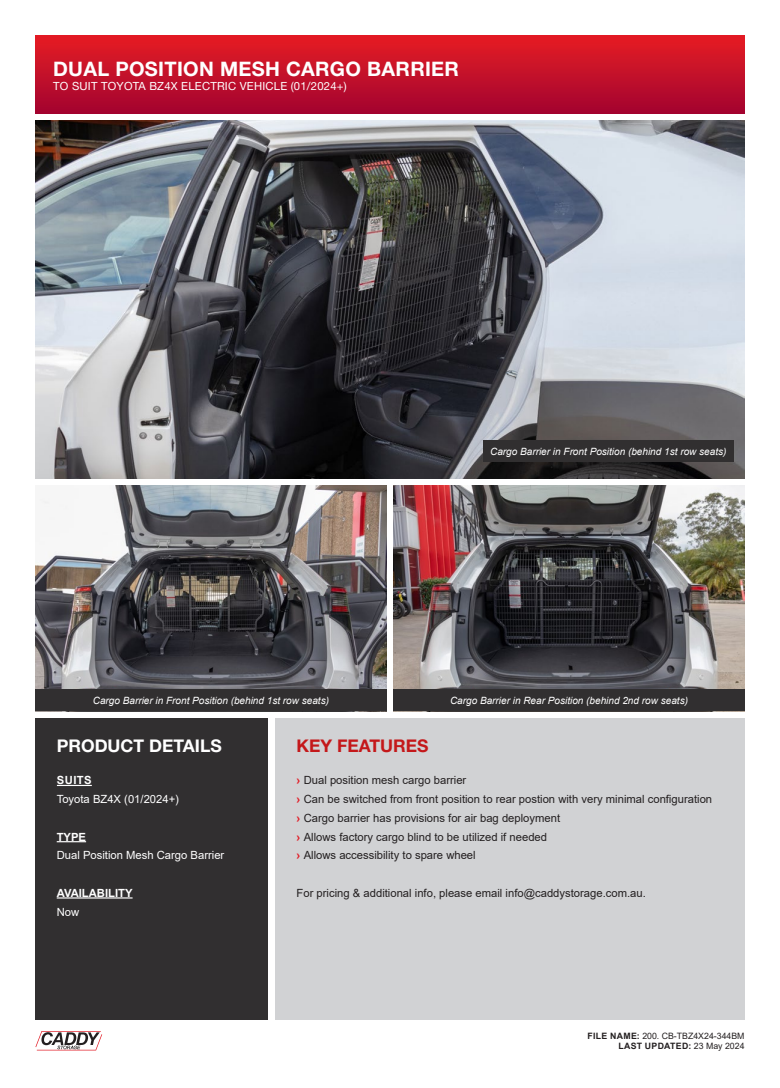
<style>
.page{position:relative;width:780px;height:1088px;background:#fff}
.page>*{position:absolute;margin:0;border:0;box-sizing:border-box;transform-origin:0 0}
.t1{font:700 20px "Helvetica Neue LT Std";letter-spacing:.015em;color:#fff}
.t2{font:700 17.5px "Helvetica Neue LT Std";color:#fff}
.t3{font:700 17.5px "Helvetica Neue LT Std";color:#c4181a}
.Body_text{font:11.25px "Arial";color:#231f20}
.Body_text-2{font:11.25px "Arial";color:#fff}
.t4{font:11.25px "Helvetica Neue LT Std";letter-spacing:.02em;color:#fff}
.Body_text-3{font:700 11.25px "Arial";color:#fff}
.Body_text-4{font:italic 10px "Arial";color:#fff}
.t5{font:8.75px "Arial";color:#231f20}
.t6{font:700 8.75px "Arial";letter-spacing:.035em;color:#231f20}
.s1{font-weight:700;color:#e21923}
.s2{font-weight:700}
.s3{font-weight:400}
</style>
<div class="page">
<div style="left:275px;top:718px;width:469px;height:301px;background:#d1d2d4"></div>
<div style="left:35px;top:718px;width:233px;height:301px;background:#312f30"></div>
<hr style="left:57px;top:785px;width:35px;height:1px;background:#fff">
<svg style="left:57px;top:841px;width:29px;height:1px"></svg>
<hr style="left:57px;top:897px;width:76px;height:1px;background:#fff">
<img style="left:35px;top:121px;width:709px;height:357px">
<div style="left:35px;top:35px;width:709px;height:79px;background:linear-gradient(to bottom,#e61d23,#a20330)"></div>
<img style="left:35px;top:485px;width:351px;height:205px">
<img style="left:393px;top:485px;width:351px;height:205px">
<svg style="left:35px;top:1031px;width:67px;height:19px"></svg>
<div style="left:35px;top:690px;width:351px;height:21px;background:#312f30"></div>
<div style="left:483px;top:441px;width:250px;height:21px;background:#312f30"></div>
<div style="left:393px;top:690px;width:351px;height:21px;background:#312f30"></div>
<p class="t1" style="left:53px;top:57px;width:407px">DUAL POSITION MESH CARGO BARRIER</p>
<p class="t4" style="left:53px;top:79px;width:295px">TO SUIT TOYOTA BZ4X ELECTRIC VEHICLE (01/2024+)</p>
<p class="Body_text-4" style="left:490px;top:445px;width:238px">Cargo Barrier in Front Position (behind 1st row seats)</p>
<p class="Body_text-4" style="left:93px;top:694px;width:238px">Cargo Barrier in Front Position (behind 1st row seats)</p>
<p class="Body_text-4" style="left:450px;top:694px;width:239px">Cargo Barrier in Rear Position (behind 2nd row seats)</p>
<p class="t2" style="left:57px;top:735px;width:166px">PRODUCT DETAILS</p>
<p class="Body_text-3" style="left:57px;top:772px;width:36px">SUITS</p>
<p class="Body_text-2" style="left:57px;top:791px;width:124px">Toyota BZ4X (01/2024+)</p>
<p class="Body_text-3" style="left:57px;top:828px;width:31px">TYPE</p>
<p class="Body_text-2" style="left:57px;top:847px;width:169px">Dual Position Mesh Cargo Barrier</p>
<p class="Body_text-3" style="left:57px;top:885px;width:77px">AVAILABILITY</p>
<p class="Body_text-2" style="left:57px;top:904px;width:24px">Now</p>
<p class="t3" style="left:296px;top:735px;width:133px">KEY FEATURES</p>
<p class="Body_text" style="left:296px;top:772px;width:171px"><span class="s1">›</span> Dual position mesh cargo barrier</p>
<p class="Body_text" style="left:296px;top:791px;width:417px"><span class="s1">›</span> Can be switched from front position to rear postion with very minimal configuration</p>
<p class="Body_text" style="left:296px;top:810px;width:265px"><span class="s1">›</span> Cargo barrier has provisions for air bag deployment</p>
<p class="Body_text" style="left:296px;top:829px;width:252px"><span class="s1">›</span> Allows factory cargo blind to be utilized if needed</p>
<p class="Body_text" style="left:296px;top:847px;width:181px"><span class="s1">›</span> Allows accessibility to spare wheel</p>
<p class="Body_text" style="left:296px;top:885px;width:351px">For pricing &amp; additional info, please email info@caddystorage.com.au.</p>
<p class="t5" style="left:587px;top:1029px;width:158px"><span class="s2">FILE NAME:</span> 200. CB-TBZ4X24-344BM</p>
<p class="t6" style="left:618px;top:1040px;width:128px">LAST UPDATED: <span class="s3">23 May 2024</span></p>
</div>
